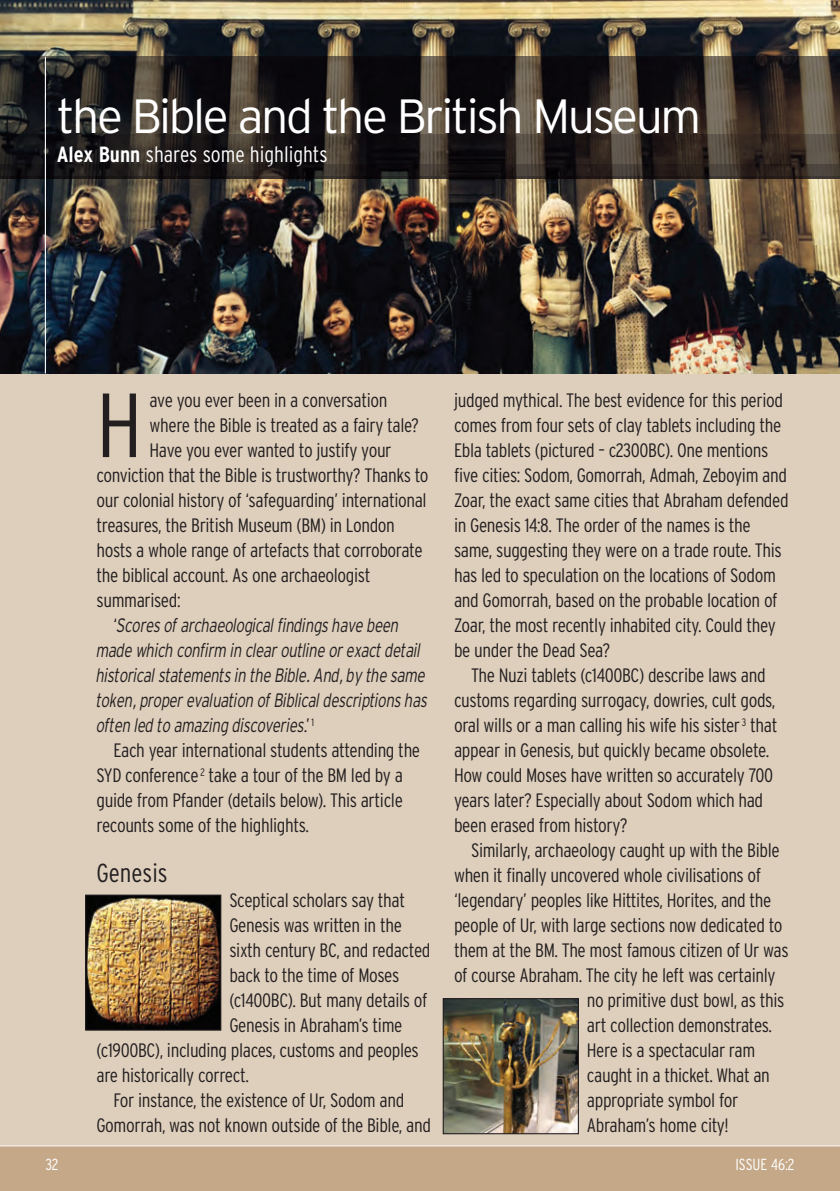
<style>
.page{position:relative;width:840px;height:1191px;background:#fff}
.page>*{position:absolute;margin:0;border:0;box-sizing:border-box;transform-origin:0 0}
.t1{font:300 condensed 90.8px "Interstate";color:#231f20}
.t2{font:300 48px "Interstate";letter-spacing:-.05em;color:#fff}
.t3{font:300 condensed 26px "Interstate";color:#231f20}
.t4{font:300 condensed 22px "Interstate";color:#fff}
.t5{font:300 condensed 19.4px/25px "Interstate";letter-spacing:-.02em;color:#231f20}
.t6{font:italic 300 19.4px "Interstate";letter-spacing:-.025em;color:#231f20;scale:.77 1}
.t7{font:300 condensed 16px "Interstate";color:#fff}
.s1{font-weight:700}
.s2{font-style:normal;font-stretch:condensed}
</style>
<div class="page">
<div style="left:0;top:0;width:839px;height:1191px;background:#c5a888"></div>
<div style="left:0;top:373px;width:839px;height:772px;background:#decfbc"></div>
<img style="left:0;top:0;width:839px;height:373px">
<img style="left:0;top:57px;width:839px;height:122px">
<hr style="left:146px;top:164px;width:126px;height:3px;background:#b3afb0">
<hr style="left:45px;top:57px;width:1px;height:316px;background:#fff">
<img style="left:87px;top:896px;width:132px;height:132px">
<div style="left:85px;top:894px;width:136px;height:136px;border:1px solid #231f20"></div>
<img style="left:444px;top:1000px;width:132px;height:132px">
<div style="left:442px;top:998px;width:136px;height:136px;border:1px solid #231f20"></div>
<hr style="left:0;top:1145px;width:839px;height:1px;background:#fff">
<h2 class="t2" style="left:57px;top:89px;width:645px">the Bible and the British Museum</h2>
<p class="t4" style="left:57px;top:142px;width:272px"><span class="s1">Alex Bunn</span> shares some highlights</p>
<h1 class="t1" style="left:96px;top:372px;width:47px">H</h1>
<p class="t5" style="left:149px;top:388px;width:239px">ave you ever been in a conversation</p>
<p class="t5" style="left:149px;top:413px;width:271px">where the Bible is treated as a fairy tale?</p>
<p class="t5" style="left:149px;top:438px;width:243px">Have you ever wanted to justify your</p>
<p class="t5" style="left:96px;top:463px;width:333px">conviction that the Bible is trustworthy? Thanks to</p>
<p class="t5" style="left:96px;top:488px;width:331px">our colonial history of ‘safeguarding’ international</p>
<p class="t5" style="left:96px;top:513px;width:300px">treasures, the British Museum (BM) in London</p>
<p class="t5" style="left:96px;top:538px;width:327px">hosts a whole range of artefacts that corroborate</p>
<p class="t5" style="left:96px;top:563px;width:275px">the biblical account. As one archaeologist</p>
<p class="t5" style="left:96px;top:588px;width:86px">summarised:</p>
<p class="t6" style="left:113px;top:614px;width:372px"><span class="s2">‘</span>Scores of archaeological findings have been</p>
<p class="t6" style="left:96px;top:639px;width:422px">made which confirm in clear outline or exact detail</p>
<p class="t6" style="left:96px;top:664px;width:428px">historical statements in the Bible. And, by the same</p>
<p class="t6" style="left:96px;top:689px;width:431px">token, proper evaluation of Biblical descriptions has</p>
<p class="t6" style="left:96px;top:714px;width:284px">often led to amazing discoveries<span class="s2">.’</span> <sup>1</sup></p>
<p class="t5" style="left:113px;top:738px;width:308px">Each year international students attending the</p>
<p class="t5" style="left:96px;top:763px;width:308px">SYD conference <sup>2</sup> take a tour of the BM led by a</p>
<p class="t5" style="left:96px;top:788px;width:308px">guide from Pfander (details below). This article</p>
<p class="t5" style="left:96px;top:813px;width:214px">recounts some of the highlights.</p>
<h3 class="t3" style="left:96px;top:858px;width:73px">Genesis</h3>
<p class="t5" style="left:229px;top:888px;width:177px">Sceptical scholars say that</p>
<p class="t5" style="left:229px;top:913px;width:174px">Genesis was written in the</p>
<p class="t5" style="left:229px;top:938px;width:202px">sixth century BC, and redacted</p>
<p class="t5" style="left:229px;top:963px;width:171px">back to the time of Moses</p>
<p class="t5" style="left:229px;top:988px;width:199px">(c1400BC). But many details of</p>
<p class="t5" style="left:229px;top:1013px;width:174px">Genesis in Abraham’s time</p>
<p class="t5" style="left:96px;top:1038px;width:324px">(c1900BC), including places, customs and peoples</p>
<p class="t5" style="left:96px;top:1063px;width:154px">are historically correct.</p>
<p class="t5" style="left:113px;top:1088px;width:292px">For instance, the existence of Ur, Sodom and</p>
<p class="t5" style="left:96px;top:1113px;width:336px">Gomorrah, was not known outside of the Bible, and</p>
<p class="t5" style="left:454px;top:388px;width:336px">judged mythical. The best evidence for this period comes from four sets of clay tablets including the Ebla tablets (pictured – c2300BC). One mentions five cities: Sodom, Gomorrah, Admah, Zeboyim and Zoar, the exact same cities that Abraham defended in Genesis 14:8. The order of the names is the same, suggesting they were on a trade route. This has led to speculation on the locations of Sodom and Gomorrah, based on the probable location of Zoar, the most recently inhabited city. Could they be under the Dead Sea?</p>
<p class="t5" style="left:454px;top:663px;width:325px;text-indent:17px">The Nuzi tablets (c1400BC) describe laws and customs regarding surrogacy, dowries, cult gods, oral wills or a man calling his wife his sister <sup>3</sup> that appear in Genesis, but quickly became obsolete.<br>How could Moses have written so accurately 700 years later? Especially about Sodom which had been erased from history?</p>
<p class="t5" style="left:471px;top:838px;width:310px">Similarly, archaeology caught up with the Bible</p>
<p class="t5" style="left:454px;top:863px;width:308px">when it finally uncovered whole civilisations of</p>
<p class="t5" style="left:454px;top:888px;width:319px">‘legendary’ peoples like Hittites, Horites, and the</p>
<p class="t5" style="left:454px;top:913px;width:330px">people of Ur, with large sections now dedicated to</p>
<p class="t5" style="left:454px;top:938px;width:336px">them at the BM. The most famous citizen of Ur was</p>
<p class="t5" style="left:454px;top:963px;width:323px">of course Abraham. The city he left was certainly</p>
<p class="t5" style="left:586px;top:988px;width:199px">no primitive dust bowl, as this</p>
<p class="t5" style="left:586px;top:1013px;width:186px">art collection demonstrates.</p>
<p class="t5" style="left:586px;top:1038px;width:170px">Here is a spectacular ram</p>
<p class="t5" style="left:586px;top:1063px;width:184px">caught in a thicket. What an</p>
<p class="t5" style="left:586px;top:1088px;width:153px">appropriate symbol for</p>
<p class="t5" style="left:586px;top:1113px;width:143px">Abraham’s home city!</p>
<p class="t7" style="left:45px;top:1154px;width:15px">32</p>
<p class="t7" style="left:735px;top:1154px;width:61px">ISSUE 46:2</p>
</div>
